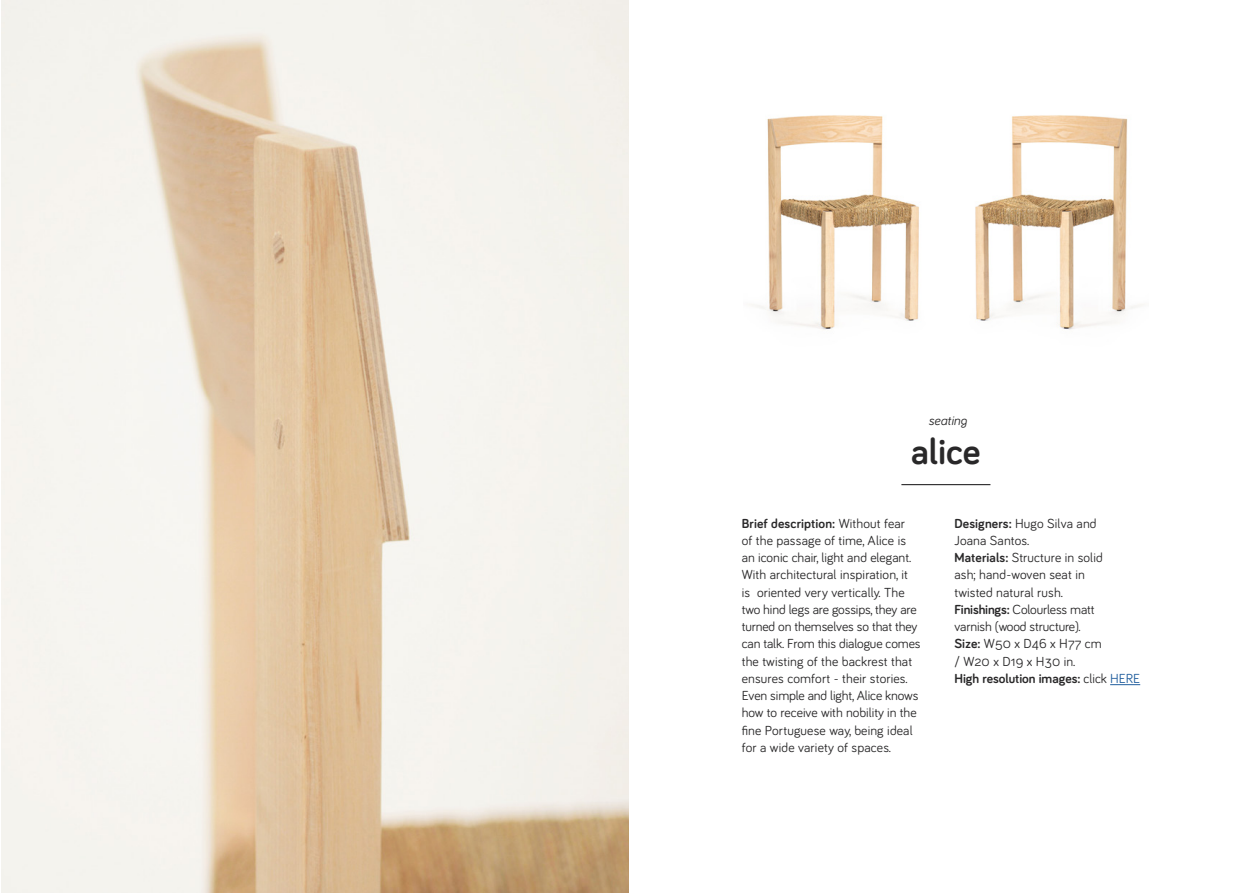
<style>
.page{position:relative;width:1259px;height:893px;background:#fff}
.page>*{position:absolute;margin:0;border:0;box-sizing:border-box;transform-origin:0 0}
.t1{font:700 37.5px "Bariol";color:#292829}
.t2{font:13.5px/17.2px "Bariol";letter-spacing:.01em;color:#292829}
.t3{font:italic 13.5px "Bariol";color:#292829}
.s1{font-weight:700}
.s2{color:#215e9e}
</style>
<div class="page">
<hr style="left:901px;top:484px;width:89px;height:1px;background:#292829">
<hr style="left:1110px;top:684px;width:30px;height:1px;background:#215e9e">
<img style="left:1px;top:0;width:627px;height:893px">
<img style="left:751px;top:115px;width:392px;height:215px">
<p class="t3" style="left:928px;top:411px;width:40px">seating</p>
<h1 class="t1" style="left:911px;top:425px;width:71px">alice</h1>
<p class="t2" style="left:742px;top:514px;width:180px"><span class="s1">Brief description:</span> Without fear<br>of the passage of time, Alice is an iconic chair, light and elegant.<br>With architectural inspiration, it<br>is oriented very vertically. The two hind legs are gossips, they are turned on themselves so that they can talk. From this dialogue comes the twisting of the backrest that ensures comfort - their stories.<br>Even simple and light, Alice knows how to receive with nobility in the fine Portuguese way, being ideal for a wide variety of spaces.</p>
<p class="t2" style="left:954px;top:514px;width:187px"><span class="s1">Designers:</span> Hugo Silva and<br>Joana Santos.<br><span class="s1">Materials:</span> Structure in solid<br>ash; hand-woven seat in<br>twisted natural rush.<br><span class="s1">Finishings:</span> Colourless matt<br>varnish (wood structure).<br><span class="s1">Size:</span> W50 x D46 x H77 cm<br>/ W20 x D19 x H30 in.<br><span class="s1">High resolution images:</span> click <span class="s2">HERE</span></p>
</div>
